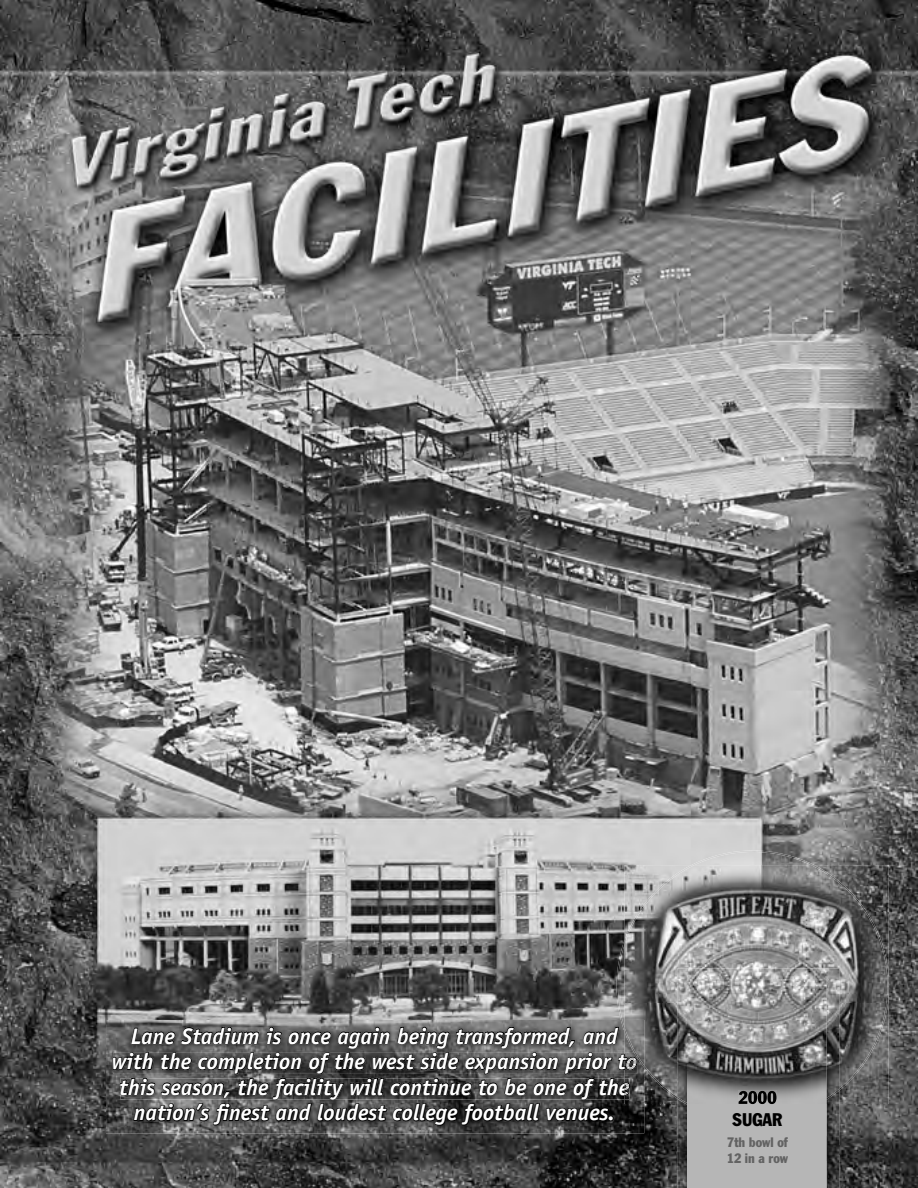
<style>
.page{position:relative;width:918px;height:1188px;background:#fff}
.page>*{position:absolute;margin:0;border:0;box-sizing:border-box;transform-origin:0 0}
.t1{font:italic 700 22.5px/25.5px "Officina Sans";color:#fff;text-align:center}
.t2{font:condensed 18px "Franklin Gothic";color:#000}
.t3{font:condensed 13.5px/16.2px "Franklin Gothic";color:#636363}
</style>
<div class="page">
<img style="left:0;top:0;width:918px;height:1188px">
<img style="left:617px;top:850px;width:198px;height:170px">
<svg style="left:889px;top:976px;width:1px;height:20px"></svg>
<img style="left:677px;top:1104px;width:162px;height:84px">
<div style="left:687px;top:979px;width:139px;height:209px;background:#b6b6b6"></div>
<img style="left:839px;top:1091px;width:50px;height:13px">
<img style="left:644px;top:1099px;width:33px;height:5px">
<img style="left:625px;top:865px;width:211px;height:139px">
<img style="left:625px;top:1004px;width:52px;height:61px">
<img style="left:839px;top:1091px;width:49px;height:6px">
<img style="left:625px;top:865px;width:106px;height:46px">
<img style="left:783px;top:865px;width:106px;height:46px">
<img style="left:625px;top:910px;width:53px;height:46px">
<img style="left:836px;top:910px;width:53px;height:181px">
<img style="left:644px;top:1065px;width:33px;height:34px">
<svg style="left:112px;top:1020px;width:532px;height:114px;background:#404040"></svg>
<img style="left:677px;top:969px;width:162px;height:120px">
<img style="left:677px;top:1089px;width:162px;height:15px">
<img style="left:687px;top:979px;width:139px;height:125px">
<img style="left:739px;top:1091px;width:37px;height:13px">
<p class="t1" style="left:112px;top:1023px;width:527px">Lane Stadium is once again being transformed, and with the completion of the west side expansion prior to this season, the facility will continue to be one of the nation’s finest and loudest college football venues.</p>
<p class="t2" style="left:733px;top:1108px;width:51px">SUGAR</p>
<p class="t3" style="left:727px;top:1134px;width:63px">7th bowl of<br>12 in a row</p>
</div>
